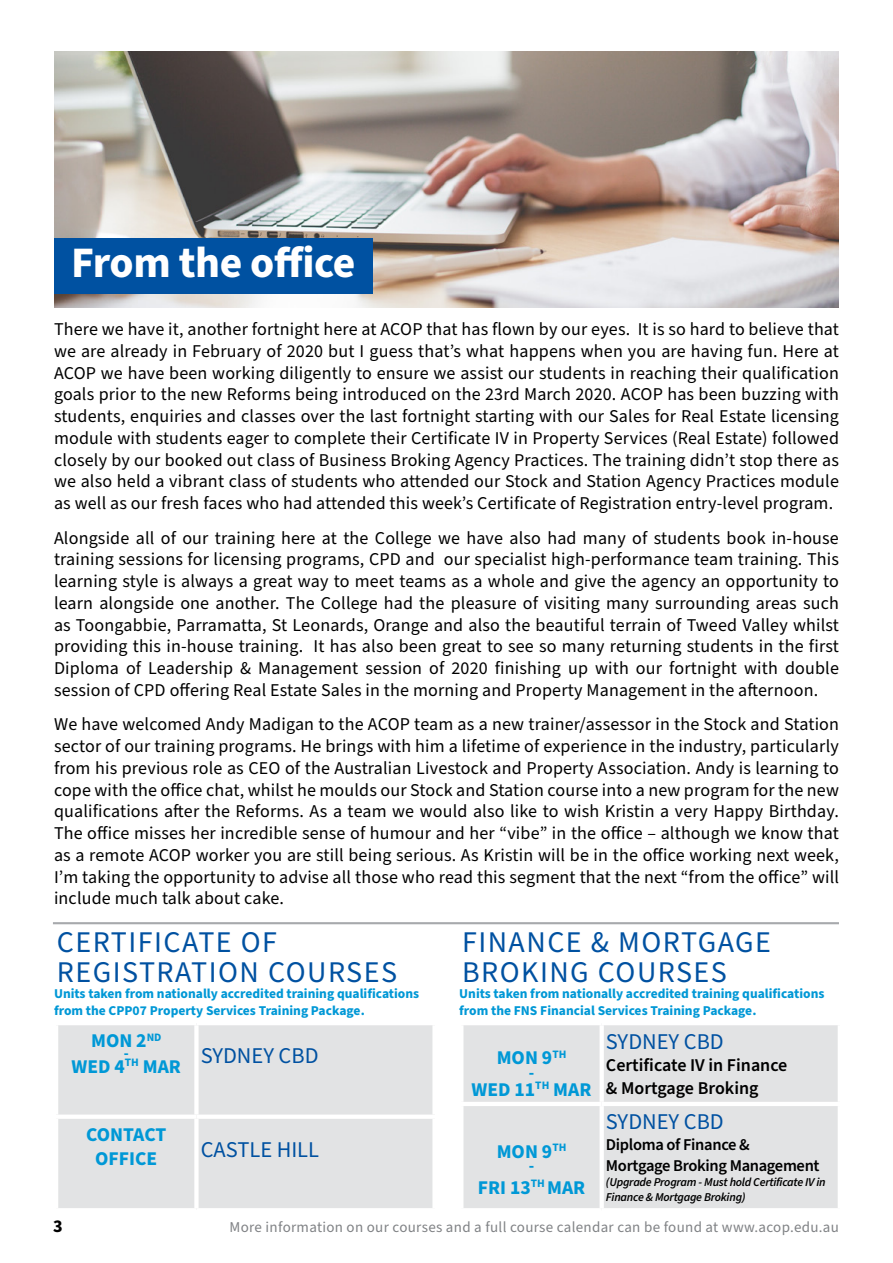
<style>
.page{position:relative;width:893px;height:1263px;background:#fff}
.page>*{position:absolute;margin:0;border:0;box-sizing:border-box;transform-origin:0 0}
.t1{font:700 43.5px "Source Sans Pro";letter-spacing:-.015em;color:#fff}
.t2{font:30px/30px "Source Sans Pro";letter-spacing:.05em;color:#0051a1}
.t3{font:22.5px "Source Sans Pro";color:#0051a1}
.t4{font:700 19.5px/24px "Source Sans Pro";color:#0098d6;text-align:center}
.t5{font:18px/21.8px "Source Sans Pro";letter-spacing:.01em;color:#000;text-align:justify}
.t6{font:600 18px/22.5px "Source Sans Pro";color:#000}
.t7{font:700 18px "Source Sans Pro";color:#000}
.t8{font:600 16.5px/21px "Source Sans Pro";letter-spacing:-.02em;color:#000}
.t9{font:700 16.5px "Source Sans Pro";color:#0098d6}
.t10{font:15px "Source Sans Pro";letter-spacing:.02em;color:#808285}
.t11{font:700 15px "Source Sans Pro";color:#0098d6}
.t12{font:700 13.5px/16.5px "Source Sans Pro";color:#0098d6}
.t13{font:italic 600 12px/15px "Source Sans Pro";letter-spacing:-.02em;color:#000}
</style>
<div class="page">
<div style="left:56px;top:1023px;width:140px;height:94px;background:#e2e3e4"></div>
<div style="left:196px;top:1023px;width:239px;height:94px;background:#e2e3e4"></div>
<div style="left:56px;top:1117px;width:140px;height:93px;background:#e2e3e4"></div>
<div style="left:196px;top:1117px;width:239px;height:93px;background:#e2e3e4"></div>
<hr style="left:54px;top:1021px;width:142px;height:4px;background:#fff">
<hr style="left:54px;top:1025px;width:4px;height:89px;background:#fff">
<hr style="left:196px;top:1021px;width:241px;height:4px;background:#fff">
<div style="left:194px;top:1025px;width:5px;height:89px;background:#fff"></div>
<div style="left:432px;top:1025px;width:5px;height:89px;background:#fff"></div>
<div style="left:54px;top:1114px;width:142px;height:5px;background:#fff"></div>
<hr style="left:54px;top:1119px;width:4px;height:89px;background:#fff">
<div style="left:196px;top:1114px;width:241px;height:5px;background:#fff"></div>
<div style="left:194px;top:1119px;width:5px;height:89px;background:#fff"></div>
<div style="left:432px;top:1119px;width:5px;height:89px;background:#fff"></div>
<hr style="left:54px;top:1208px;width:142px;height:4px;background:#fff">
<hr style="left:196px;top:1208px;width:241px;height:4px;background:#fff">
<div style="left:463px;top:1025px;width:375px;height:183px;background:#e2e3e4"></div>
<hr style="left:600px;top:1025px;width:4px;height:77px;background:#fff">
<hr style="left:459px;top:1102px;width:143px;height:4px;background:#fff">
<hr style="left:602px;top:1102px;width:240px;height:4px;background:#fff">
<hr style="left:600px;top:1106px;width:4px;height:102px;background:#fff">
<hr style="left:53px;top:922px;width:786px;height:2px;background:#a7a9ac">
<img style="left:54px;top:51px;width:785px;height:256px">
<div style="left:54px;top:238px;width:319px;height:55px;background:#0051a1"></div>
<h1 class="t1" style="left:71px;top:233px;width:286px">From the office</h1>
<p class="t5" style="left:54px;top:319px;width:787px">There we have it, another fortnight here at ACOP that has flown by our eyes. It is so hard to believe that we are already in February of 2020 but I guess that’s what happens when you are having fun. Here at ACOP we have been working diligently to ensure we assist our students in reaching their qualification goals prior to the new Reforms being introduced on the 23rd March 2020. ACOP has been buzzing with students, enquiries and classes over the last fortnight starting with our Sales for Real Estate licensing module with students eager to complete their Certificate IV in Property Services (Real Estate) followed closely by our booked out class of Business Broking Agency Practices. The training didn’t stop there as we also held a vibrant class of students who attended our Stock and Station Agency Practices module as well as our fresh faces who had attended this week’s Certificate of Registration entry-level program.</p>
<p class="t5" style="left:54px;top:527px;width:786px">Alongside all of our training here at the College we have also had many of students book in-house training sessions for licensing programs, CPD and our specialist high-performance team training. This learning style is always a great way to meet teams as a whole and give the agency an opportunity to learn alongside one another. The College had the pleasure of visiting many surrounding areas such as Toongabbie, Parramatta, St Leonards, Orange and also the beautiful terrain of Tweed Valley whilst providing this in-house training. It has also been great to see so many returning students in the first Diploma of Leadership &amp; Management session of 2020 finishing up with our fortnight with double session of CPD offering Real Estate Sales in the morning and Property Management in the afternoon.</p>
<p class="t5" style="left:54px;top:714px;width:787px">We have welcomed Andy Madigan to the ACOP team as a new trainer/assessor in the Stock and Station sector of our training programs. He brings with him a lifetime of experience in the industry, particularly from his previous role as CEO of the Australian Livestock and Property Association. Andy is learning to cope with the office chat, whilst he moulds our Stock and Station course into a new program for the new qualifications after the Reforms. As a team we would also like to wish Kristin a very Happy Birthday.<br>The office misses her incredible sense of humour and her “vibe” in the office – although we know that as a remote ACOP worker you are still being serious. As Kristin will be in the office working next week, I’m taking the opportunity to advise all those who read this segment that the next “from the office” will include much talk about cake.</p>
<h2 class="t2" style="left:57px;top:928px;width:342px">CERTIFICATE OF<br>REGISTRATION COURSES</h2>
<p class="t12" style="left:54px;top:986px;width:367px">Units taken from nationally accredited training qualifications from the CPP07 Property Services Training Package.</p>
<h2 class="t2" style="left:462px;top:928px;width:311px">FINANCE &amp; MORTGAGE<br>BROKING COURSES</h2>
<p class="t12" style="left:459px;top:986px;width:367px">Units taken from nationally accredited training qualifications from the FNS Financial Services Training Package.</p>
<p class="t4" style="left:91px;top:1029px;width:72px">MON 2<sup>ND</sup></p>
<p class="t11" style="left:124px;top:1043px;width:7px">-</p>
<p class="t3" style="left:72px;top:1041px;width:248px"><sub>WED</sub> <sub>4</sub><sub>TH</sub> <sub>MAR</sub> SYDNEY CBD</p>
<p class="t4" style="left:497px;top:1046px;width:71px">MON 9<sup>TH</sup></p>
<p class="t9" style="left:529px;top:1061px;width:7px">-</p>
<p class="t4" style="left:472px;top:1078px;width:121px">WED 11<sup>TH</sup> MAR</p>
<p class="t3" style="left:606px;top:1026px;width:119px">SYDNEY CBD</p>
<p class="t6" style="left:606px;top:1054px;width:183px">Certificate IV in Finance &amp; Mortgage Broking</p>
<p class="t7" style="left:53px;top:1213px;width:11px">3</p>
<p class="t4" style="left:86px;top:1123px;width:82px">CONTACT<br>OFFICE</p>
<p class="t3" style="left:606px;top:1107px;width:119px">SYDNEY CBD</p>
<p class="t8" style="left:606px;top:1135px;width:215px">Diploma of Finance &amp;<br>Mortgage Broking Management</p>
<p class="t13" style="left:606px;top:1175px;width:221px">(Upgrade Program - Must hold Certificate IV in<br>Finance &amp; Mortgage Broking)</p>
<p class="t10" style="left:230px;top:1217px;width:611px">More information on our courses and a full course calendar can be found at www.acop.edu.au</p>
<p class="t3" style="left:201px;top:1134px;width:120px">CASTLE HILL</p>
<p class="t4" style="left:497px;top:1140px;width:71px">MON 9<sup>TH</sup></p>
<p class="t9" style="left:529px;top:1155px;width:7px">-</p>
<p class="t4" style="left:478px;top:1176px;width:109px">FRI 13<sup>TH</sup> MAR</p>
</div>
